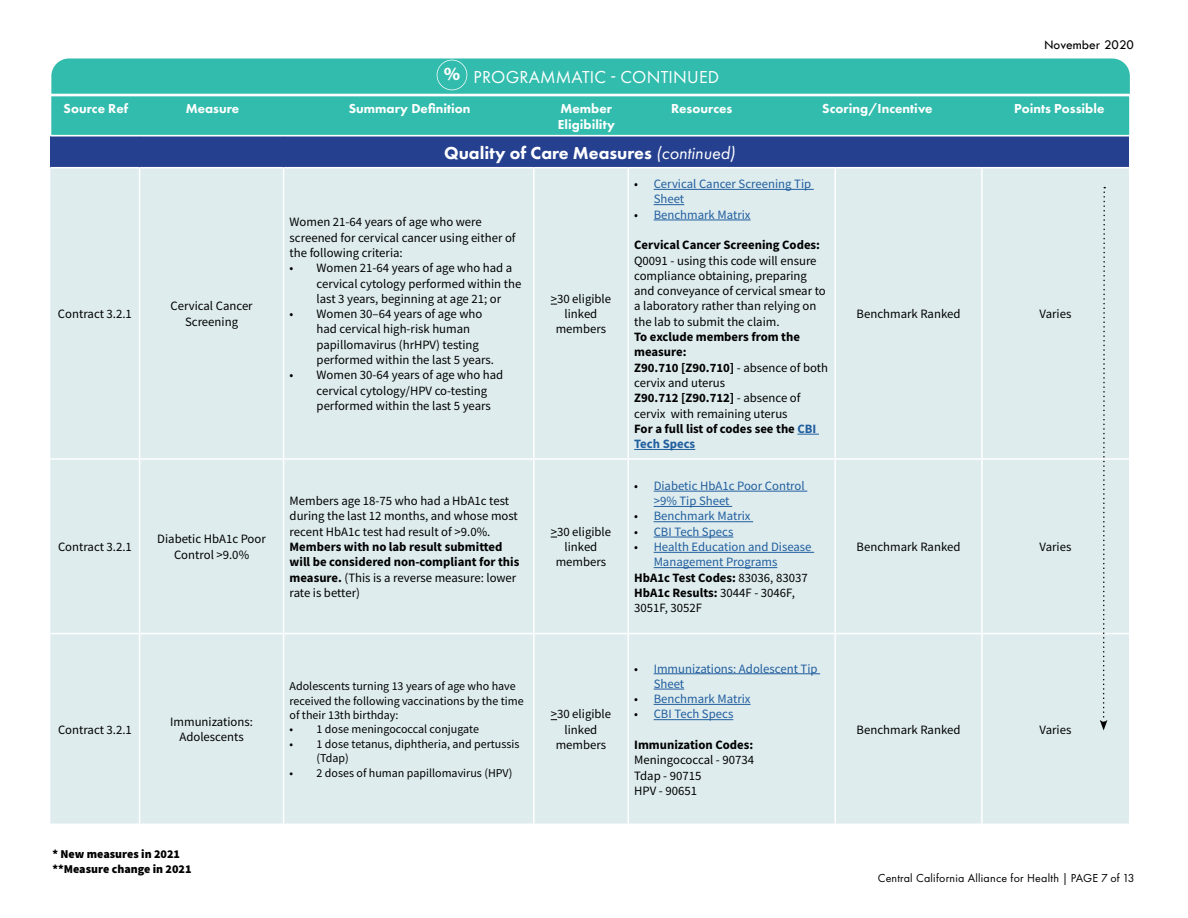
<style>
.page{position:relative;width:1188px;height:918px;background:#fff}
.page>*{position:absolute;margin:0;border:0;box-sizing:border-box;transform-origin:0 0}
.t1{font:700 18.75px "Myriad Pro";color:#fff}
.t2{font:800 18px "Futura PT";color:#fff}
.t3{font:18px "Futura PT";letter-spacing:.01em;color:#fff}
.t4{font:800 13.5px/16.2px "Futura PT";color:#fff}
.t5{font:13.5px "Tw Cen";color:#000}
.t6{font:12.75px/15.3px "Source Sans Pro";color:#000}
.t7{font:700 12.75px/15.3px "Source Sans Pro";color:#000}
.t8{font:12.75px/15.3px "Source Sans Pro";color:#215e9e}
.t9{font:12px/14.4px "Source Sans Pro";color:#000}
.t10{font:12px "Futura PT";letter-spacing:.02em;color:#000}
.t11{font:900 12px/14.4px "Source Sans Pro";color:#000}
.s1{font-weight:400;font-style:italic}
.s2{font-weight:400}
.s3{color:#000}
.s4{color:#215e9e}
</style>
<div class="page">
<div style="left:50px;top:136px;width:1079px;height:32px;background:#25408f"></div>
<div style="left:50px;top:168px;width:1079px;height:656px;background:#deecee"></div>
<hr style="left:50px;top:167px;width:90px;height:1px;background:#fff">
<hr style="left:140px;top:167px;width:144px;height:1px;background:#fff">
<hr style="left:139px;top:168px;width:1px;height:290px;background:#fff">
<hr style="left:284px;top:167px;width:250px;height:1px;background:#fff">
<hr style="left:283px;top:168px;width:1px;height:290px;background:#fff">
<hr style="left:534px;top:167px;width:94px;height:1px;background:#fff">
<hr style="left:533px;top:168px;width:2px;height:290px;background:#fff">
<hr style="left:628px;top:167px;width:207px;height:1px;background:#fff">
<hr style="left:627px;top:168px;width:2px;height:290px;background:#fff">
<hr style="left:835px;top:167px;width:147px;height:1px;background:#fff">
<hr style="left:834px;top:168px;width:2px;height:290px;background:#fff">
<hr style="left:982px;top:167px;width:147px;height:1px;background:#fff">
<hr style="left:981px;top:168px;width:2px;height:290px;background:#fff">
<hr style="left:50px;top:458px;width:90px;height:2px;background:#fff">
<hr style="left:140px;top:458px;width:144px;height:2px;background:#fff">
<hr style="left:139px;top:460px;width:1px;height:173px;background:#fff">
<hr style="left:284px;top:458px;width:250px;height:2px;background:#fff">
<hr style="left:283px;top:460px;width:1px;height:173px;background:#fff">
<hr style="left:534px;top:458px;width:94px;height:2px;background:#fff">
<hr style="left:533px;top:460px;width:2px;height:173px;background:#fff">
<hr style="left:628px;top:458px;width:207px;height:2px;background:#fff">
<hr style="left:627px;top:460px;width:2px;height:173px;background:#fff">
<hr style="left:835px;top:458px;width:147px;height:2px;background:#fff">
<hr style="left:834px;top:460px;width:2px;height:173px;background:#fff">
<hr style="left:982px;top:458px;width:147px;height:2px;background:#fff">
<hr style="left:981px;top:460px;width:2px;height:173px;background:#fff">
<hr style="left:50px;top:633px;width:90px;height:1px;background:#fff">
<hr style="left:140px;top:633px;width:144px;height:1px;background:#fff">
<hr style="left:139px;top:634px;width:1px;height:190px;background:#fff">
<hr style="left:284px;top:633px;width:250px;height:1px;background:#fff">
<hr style="left:283px;top:634px;width:1px;height:190px;background:#fff">
<hr style="left:534px;top:633px;width:94px;height:1px;background:#fff">
<hr style="left:533px;top:634px;width:2px;height:190px;background:#fff">
<hr style="left:628px;top:633px;width:207px;height:1px;background:#fff">
<hr style="left:627px;top:634px;width:2px;height:190px;background:#fff">
<hr style="left:835px;top:633px;width:147px;height:1px;background:#fff">
<hr style="left:834px;top:634px;width:2px;height:190px;background:#fff">
<hr style="left:982px;top:633px;width:147px;height:1px;background:#fff">
<hr style="left:981px;top:634px;width:2px;height:190px;background:#fff">
<hr style="left:654px;top:189px;width:160px;height:1px;background:#215e9e">
<hr style="left:654px;top:204px;width:30px;height:1px;background:#215e9e">
<hr style="left:654px;top:220px;width:97px;height:1px;background:#215e9e">
<svg style="left:797px;top:434px;width:22px;height:1px"></svg>
<hr style="left:634px;top:449px;width:61px;height:1px;background:#215e9e">
<hr style="left:654px;top:491px;width:153px;height:1px;background:#215e9e">
<hr style="left:654px;top:506px;width:78px;height:1px;background:#215e9e">
<hr style="left:654px;top:521px;width:99px;height:1px;background:#215e9e">
<hr style="left:654px;top:537px;width:79px;height:1px;background:#215e9e">
<hr style="left:654px;top:552px;width:160px;height:1px;background:#215e9e">
<hr style="left:654px;top:567px;width:123px;height:1px;background:#215e9e">
<hr style="left:654px;top:673px;width:166px;height:1px;background:#215e9e">
<hr style="left:654px;top:689px;width:30px;height:1px;background:#215e9e">
<hr style="left:654px;top:704px;width:97px;height:1px;background:#215e9e">
<hr style="left:654px;top:719px;width:79px;height:1px;background:#215e9e">
<svg style="left:51px;top:58px;width:1079px;height:77px;background:#3bbfb0"></svg>
<svg style="left:1100px;top:187px;width:7px;height:543px;background:#d0dddf"></svg>
<h1 class="t1" style="left:444px;top:62px;width:18px">%</h1>
<h2 class="t3" style="left:474px;top:66px;width:247px">PROGRAMMATIC - CONTINUED</h2>
<h2 class="t3" style="left:591px;top:67px;width:12px">()</h2>
<p class="t5" style="left:1045px;top:37px;width:91px">November 2020</p>
<p class="t4" style="left:64px;top:100px;width:66px">Source Ref</p>
<p class="t4" style="left:186px;top:100px;width:55px">Measure</p>
<p class="t4" style="left:349px;top:100px;width:123px">Summary Definition</p>
<p class="t4" style="left:558px;top:100px;width:59px">Member<br>Eligibility</p>
<p class="t4" style="left:671px;top:100px;width:63px">Resources</p>
<p class="t4" style="left:822px;top:100px;width:112px">Scoring/Incentive</p>
<p class="t4" style="left:1014px;top:100px;width:92px">Points Possible</p>
<p class="t6" style="left:58px;top:306px;width:75px">Contract 3.2.1</p>
<p class="t6" style="left:170px;top:299px;width:84px;text-align:center">Cervical Cancer<br>Screening</p>
<p class="t6" style="left:58px;top:539px;width:75px">Contract 3.2.1</p>
<p class="t6" style="left:157px;top:531px;width:110px;text-align:center">Diabetic HbA1c Poor<br>Control &gt;9.0%</p>
<p class="t6" style="left:58px;top:722px;width:75px">Contract 3.2.1</p>
<p class="t6" style="left:170px;top:714px;width:84px;text-align:center">Immunizations:<br>Adolescents</p>
<p class="t11" style="left:52px;top:847px;width:141px">* New measures in 2021 **Measure change in 2021</p>
<h2 class="t2" style="left:444px;top:141px;width:293px">Quality of Care Measures <span class="s1">(continued)</span></h2>
<p class="t6" style="left:290px;top:214px;width:228px">Women 21-64 years of age who were screened for cervical cancer using either of the following criteria:</p>
<p class="t6" style="left:317px;top:260px;width:206px;text-indent:-27px">• Women 21-64 years of age who had a cervical cytology performed within the last 3 years, beginning at age 21; or</p>
<p class="t6" style="left:317px;top:306px;width:179px;text-indent:-27px">• Women 30–64 years of age who had cervical high-risk human papillomavirus (hrHPV) testing performed within the last 5 years.</p>
<p class="t6" style="left:317px;top:367px;width:188px;text-indent:-27px">• Women 30-64 years of age who had cervical cytology/HPV co-testing performed within the last 5 years</p>
<p class="t6" style="left:290px;top:493px;width:230px">Members age 18-75 who had a HbA1c test during the last 12 months, and whose most recent HbA1c test had result of &gt;9.0%.</p>
<p class="t7" style="left:290px;top:539px;width:231px">Members with no lab result submitted will be considered non-compliant for this measure. <span class="s2">(This is a reverse measure: lower rate is better)</span></p>
<p class="t9" style="left:290px;top:679px;width:236px">Adolescents turning 13 years of age who have received the following vaccinations by the time of their 13th birthday:</p>
<p class="t9" style="left:290px;top:722px;width:191px">• 1 dose meningococcal conjugate</p>
<p class="t9" style="left:317px;top:737px;width:204px;text-indent:-27px">• 1 dose tetanus, diphtheria, and pertussis (Tdap)</p>
<p class="t9" style="left:290px;top:765px;width:224px">• 2 doses of human papillomavirus (HPV)</p>
<p class="t6" style="left:551px;top:291px;width:62px;text-align:center">&gt;30 eligible linked members</p>
<p class="t6" style="left:551px;top:524px;width:62px;text-align:center">&gt;30 eligible linked members</p>
<p class="t6" style="left:551px;top:706px;width:62px;text-align:center">&gt;30 eligible linked members</p>
<p class="t8" style="left:654px;top:176px;width:159px;text-indent:-19px"><span class="s3">•</span> Cervical Cancer Screening Tip<br>Sheet</p>
<p class="t8" style="left:634px;top:207px;width:118px"><span class="s3">•</span> Benchmark Matrix</p>
<p class="t7" style="left:634px;top:237px;width:187px">Cervical Cancer Screening Codes:</p>
<p class="t6" style="left:634px;top:253px;width:193px">Q0091 - using this code will ensure compliance obtaining, preparing and conveyance of cervical smear to a laboratory rather than relying on the lab to submit the claim.</p>
<p class="t7" style="left:634px;top:329px;width:195px">To exclude members from the measure:<br>Z90.710 [Z90.710] <span class="s2">- absence of both cervix and uterus<br></span>Z90.712 [Z90.712] <span class="s2">- absence of cervix with remaining uterus<br></span>For a full list of codes see the <span class="s4">CBI<br>Tech Specs</span></p>
<p class="t8" style="left:654px;top:478px;width:153px;text-indent:-19px"><span class="s3">•</span> Diabetic HbA1c Poor Control &gt;9% Tip Sheet</p>
<p class="t8" style="left:634px;top:509px;width:118px"><span class="s3">•</span> Benchmark Matrix</p>
<p class="t8" style="left:634px;top:524px;width:101px"><span class="s3">•</span> CBI Tech Specs</p>
<p class="t8" style="left:634px;top:539px;width:179px"><span class="s3">•</span> Health Education and Disease</p>
<p class="t8" style="left:654px;top:554px;width:125px">Management Programs</p>
<p class="t7" style="left:634px;top:570px;width:175px">HbA1c Test Codes: <span class="s2">83036, 83037</span></p>
<p class="t7" style="left:634px;top:585px;width:162px">HbA1c Results: <span class="s2">3044F - 3046F,</span></p>
<p class="t6" style="left:634px;top:600px;width:70px">3051F, 3052F</p>
<p class="t8" style="left:654px;top:661px;width:165px;text-indent:-19px"><span class="s3">•</span> Immunizations: Adolescent Tip<br>Sheet</p>
<p class="t8" style="left:634px;top:691px;width:118px"><span class="s3">•</span> Benchmark Matrix</p>
<p class="t8" style="left:634px;top:706px;width:101px"><span class="s3">•</span> CBI Tech Specs</p>
<p class="t7" style="left:634px;top:737px;width:121px">Immunization Codes:</p>
<p class="t6" style="left:634px;top:752px;width:121px">Meningococcal - 90734<br>Tdap - 90715<br>HPV - 90651</p>
<p class="t6" style="left:857px;top:306px;width:105px">Benchmark Ranked</p>
<p class="t6" style="left:1039px;top:306px;width:33px">Varies</p>
<p class="t6" style="left:857px;top:539px;width:105px">Benchmark Ranked</p>
<p class="t6" style="left:1039px;top:539px;width:33px">Varies</p>
<p class="t6" style="left:857px;top:722px;width:105px">Benchmark Ranked</p>
<p class="t6" style="left:1039px;top:722px;width:33px">Varies</p>
<p class="t10" style="left:878px;top:871px;width:258px">Central California Alliance for Health | PAGE 7 of 13</p>
</div>
